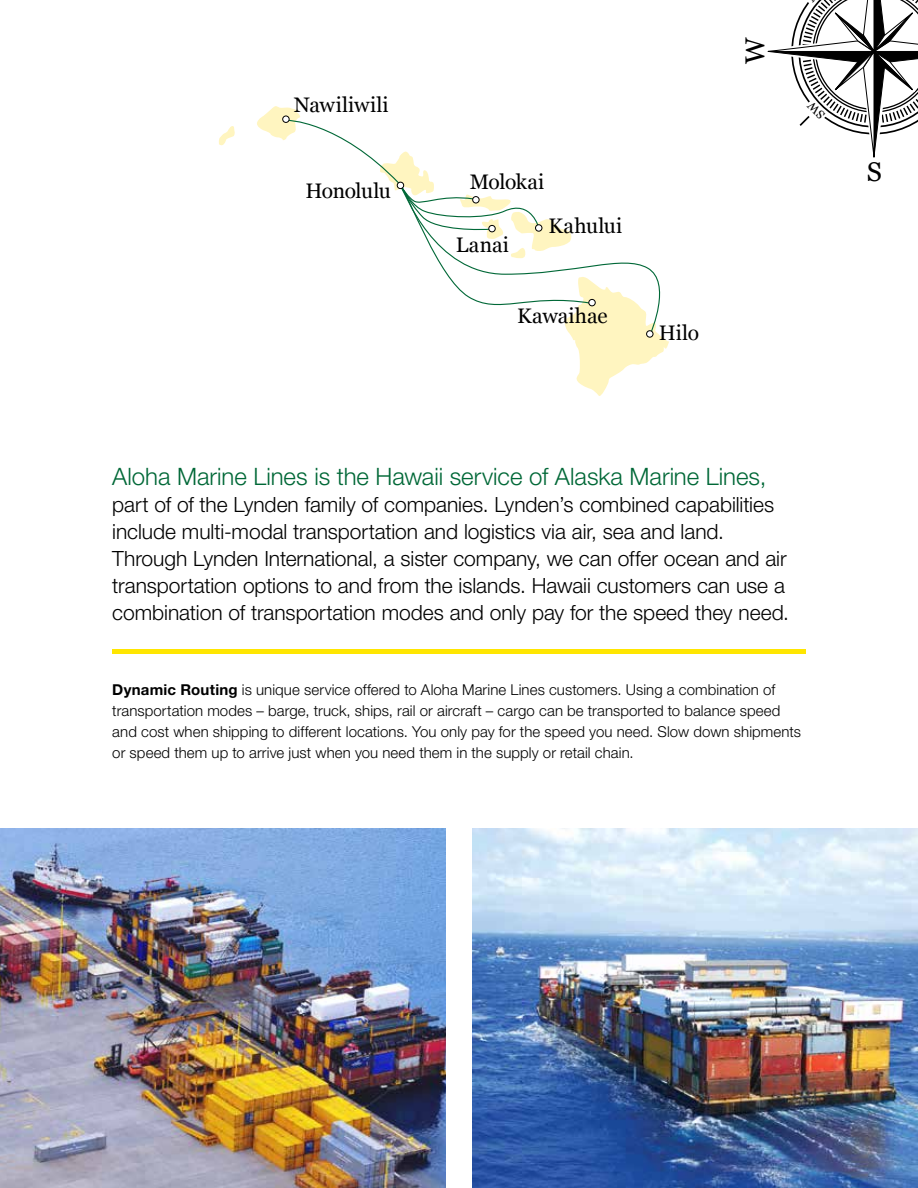
<style>
.page{position:relative;width:918px;height:1188px;background:#fff}
.page>*{position:absolute;margin:0;border:0;box-sizing:border-box;transform-origin:0 0}
.t1{font:27px "Georgia";color:#000}
.t2{font:300 24px "Helvetica Neue LT Std";color:#006837}
.t3{font:300 21px/27px "Helvetica Neue LT Std";color:#000}
.t4{font:21px "Georgia";color:#000}
.t5{font:21px "Georgia";letter-spacing:-.02em;color:#000}
.t6{font:300 15px/21px "Helvetica Neue LT Std";letter-spacing:.005em;color:#000}
.s1{font-weight:700}
</style>
<div class="page">
<svg style="left:219px;top:126px;width:16px;height:20px"></svg>
<svg style="left:257px;top:106px;width:412px;height:290px"></svg>
<div style="left:646px;top:330px;width:7px;height:8px;border:1px solid #000;border-radius:50%"></div>
<div style="left:397px;top:182px;width:7px;height:7px;background:#fff;border-radius:50%"></div>
<div style="left:397px;top:182px;width:7px;height:7px;border:1px solid #000;border-radius:50%"></div>
<img style="left:472px;top:828px;width:446px;height:360px">
<img style="left:0;top:828px;width:446px;height:360px">
<hr style="left:112px;top:650px;width:694px;height:4px;background:#ffe600">
<svg style="left:767px;top:0;width:151px;height:158px"></svg>
<h3 class="t4" style="left:294px;top:90px;width:96px">Nawiliwili</h3>
<h3 class="t5" style="left:305px;top:175px;width:87px">Honolulu</h3>
<h3 class="t5" style="left:470px;top:167px;width:76px">Molokai</h3>
<h3 class="t4" style="left:456px;top:230px;width:55px">Lanai</h3>
<h3 class="t4" style="left:549px;top:211px;width:75px">Kahului</h3>
<h3 class="t4" style="left:517px;top:301px;width:92px">Kawaihae</h3>
<h3 class="t4" style="left:659px;top:318px;width:42px">Hilo</h3>
<h1 class="t1" style="left:735px;top:64px;width:28px;rotate:-90deg">W</h1>
<h2 class="t2" style="left:112px;top:462px;width:656px">Aloha Marine Lines is the Hawaii service of Alaska Marine Lines,</h2>
<p class="t3" style="left:112px;top:491px;width:678px">part of of the Lynden family of companies. Lynden’s combined capabilities include multi-modal transportation and logistics via air, sea and land.<br>Through Lynden International, a sister company, we can offer ocean and air transportation options to and from the islands. Hawaii customers can use a combination of transportation modes and only pay for the speed they need.</p>
<p class="t6" style="left:112px;top:679px;width:690px"><span class="s1">Dynamic Routing</span> is unique service offered to Aloha Marine Lines customers. Using a combination of transportation modes – barge, truck, ships, rail or aircraft – cargo can be transported to balance speed and cost when shipping to different locations. You only pay for the speed you need. Slow down shipments or speed them up to arrive just when you need them in the supply or retail chain.</p>
<h1 class="t1" style="left:867px;top:152px;width:17px">S</h1>
</div>
